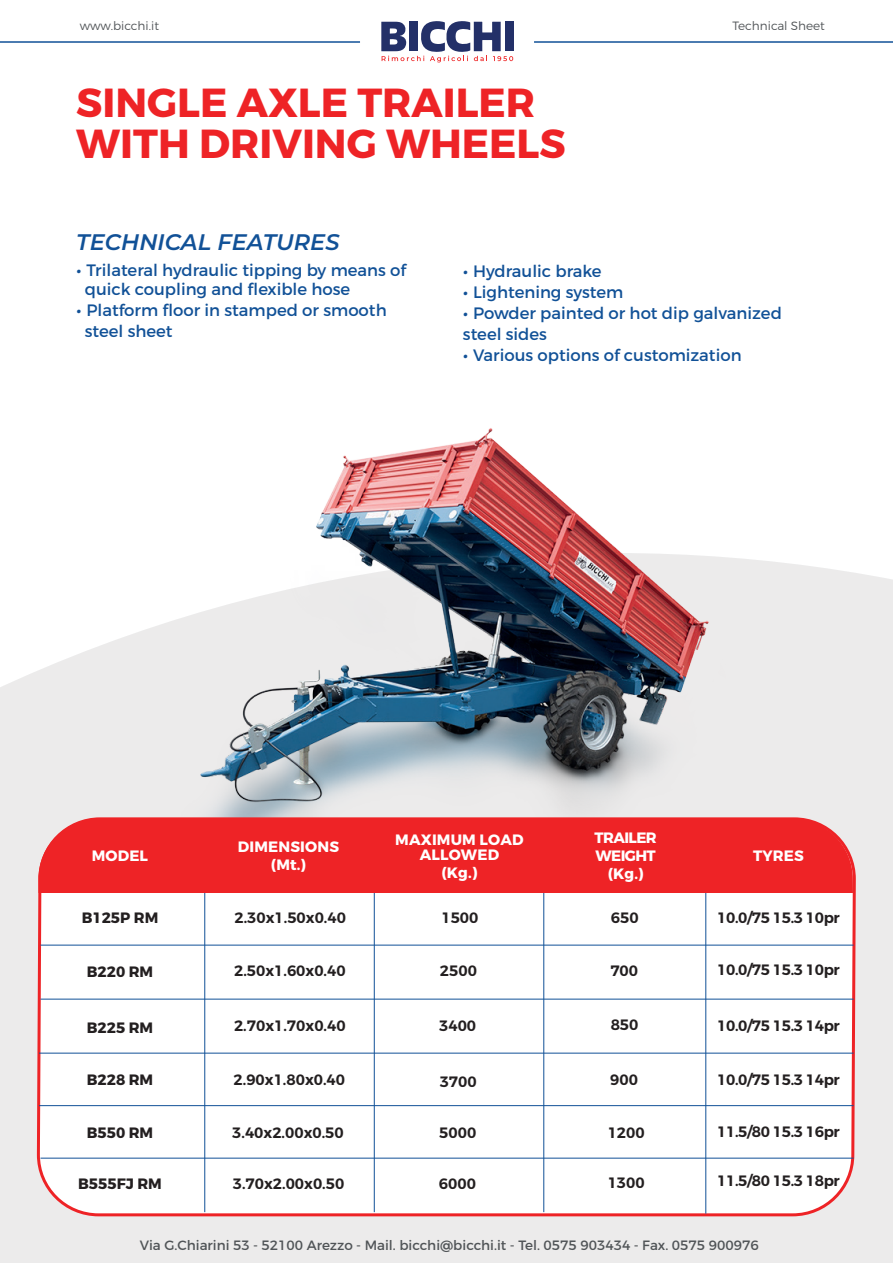
<style>
.page{position:relative;width:893px;height:1263px;background:#fff}
.page>*{position:absolute;margin:0;border:0;box-sizing:border-box;transform-origin:0 0}
.t1{font:700 40.5px/40.5px "Montserrat";color:#ee2326}
.t2{font:italic 600 22.5px "Montserrat";color:#115197}
.t3{font:16.5px/21px "Montserrat";color:#115197}
.t4{font:600 15px "Montserrat";color:#231f20}
.t5{font:600 15px "Montserrat";letter-spacing:-.025em;color:#231f20}
.t6{font:700 15px/18px "Montserrat";letter-spacing:.01em;color:#fff;text-align:center}
.t7{font:700 15px "Montserrat";color:#231f20}
.t8{font:700 15px/18px "Montserrat";letter-spacing:-.04em;color:#fff;text-align:center}
.t9{font:13.5px "Montserrat";color:#505457}
.t10{font:300 12px "Montserrat";color:#505457}
.s1{font-weight:600;font-style:italic}
</style>
<div class="page">
<div style="left:0;top:570px;width:893px;height:693px;background:#ecebeb"></div>
<img style="left:47px;top:428px;width:787px;height:388px">
<hr style="left:534px;top:41px;width:359px;height:2px;background:#115197">
<hr style="left:0;top:41px;width:360px;height:2px;background:#115197">
<svg style="left:381px;top:21px;width:132px;height:41px"></svg>
<svg style="left:35px;top:816px;width:822px;height:402px"></svg>
<hr style="left:204px;top:819px;width:1px;height:393px;background:#115197">
<hr style="left:543px;top:890px;width:1px;height:322px;background:#115197">
<hr style="left:705px;top:890px;width:1px;height:324px;background:#115197">
<hr style="left:374px;top:890px;width:1px;height:322px;background:#115197">
<hr style="left:40px;top:945px;width:814px;height:1px;background:#115197">
<hr style="left:40px;top:999px;width:814px;height:1px;background:#115197">
<hr style="left:39px;top:1053px;width:815px;height:1px;background:#115197">
<hr style="left:39px;top:1105px;width:815px;height:1px;background:#115197">
<hr style="left:40px;top:1158px;width:814px;height:1px;background:#115197">
<div style="left:38px;top:819px;width:816px;height:74px;background:#ee2326"></div>
<p class="t10" style="left:80px;top:19px;width:81px">www.bicchi.it</p>
<h1 class="t1" style="left:76px;top:83px;width:491px">SINGLE AXLE TRAILER<br>WITH DRIVING WHEELS</h1>
<p class="t10" style="left:732px;top:19px;width:94px">Technical Sheet</p>
<h2 class="t2" style="left:76px;top:226px;width:265px">TECHNICAL FEATURES</h2>
<p class="t3" style="left:85px;top:260px;width:323px;line-height:19.5px;text-indent:-9px"><span class="s1">•</span> Trilateral hydraulic tipping by means of quick coupling and flexible hose</p>
<p class="t3" style="left:85px;top:300px;width:303px;text-indent:-9px"><span class="s1">•</span> Platform floor in stamped or smooth steel sheet</p>
<p class="t3" style="left:463px;top:260px;width:140px"><span class="s1">•</span> Hydraulic brake</p>
<p class="t3" style="left:463px;top:281px;width:162px"><span class="s1">•</span> Lightening system</p>
<p class="t3" style="left:463px;top:302px;width:320px"><span class="s1">•</span> Powder painted or hot dip galvanized steel sides</p>
<p class="t3" style="left:463px;top:344px;width:280px"><span class="s1">•</span> Various options of customization</p>
<p class="t6" style="left:92px;top:847px;width:58px">MODEL</p>
<p class="t6" style="left:238px;top:838px;width:103px">DIMENSIONS (Mt.)</p>
<p class="t6" style="left:395px;top:832px;width:130px;line-height:15px">MAXIMUM LOAD<br>ALLOWED</p>
<p class="t6" style="left:442px;top:863px;width:37px">(Kg.)</p>
<p class="t8" style="left:595px;top:829px;width:64px">TRAILER<br>WEIGHT (Kg.)</p>
<p class="t6" style="left:753px;top:847px;width:52px">TYRES</p>
<p class="t7" style="left:82px;top:908px;width:78px">B125P RM</p>
<p class="t4" style="left:234px;top:908px;width:113px">2.30x1.50x0.40</p>
<p class="t4" style="left:611px;top:908px;width:29px">650</p>
<p class="t5" style="left:717px;top:908px;width:124px">10.0/75 15.3 10pr</p>
<p class="t4" style="left:441px;top:908px;width:39px">1500</p>
<p class="t7" style="left:87px;top:962px;width:68px">B220 RM</p>
<p class="t4" style="left:234px;top:961px;width:113px">2.50x1.60x0.40</p>
<p class="t4" style="left:440px;top:961px;width:39px">2500</p>
<p class="t4" style="left:610px;top:961px;width:29px">700</p>
<p class="t5" style="left:717px;top:961px;width:124px">10.0/75 15.3 10pr</p>
<p class="t7" style="left:87px;top:1018px;width:68px">B225 RM</p>
<p class="t4" style="left:234px;top:1016px;width:113px">2.70x1.70x0.40</p>
<p class="t4" style="left:439px;top:1016px;width:39px">3400</p>
<p class="t7" style="left:87px;top:1070px;width:68px">B228 RM</p>
<p class="t4" style="left:234px;top:1070px;width:113px">2.90x1.80x0.40</p>
<p class="t4" style="left:440px;top:1072px;width:39px">3700</p>
<p class="t7" style="left:87px;top:1123px;width:68px">B550 RM</p>
<p class="t4" style="left:232px;top:1123px;width:113px">3.40x2.00x0.50</p>
<p class="t4" style="left:439px;top:1123px;width:39px">5000</p>
<p class="t7" style="left:78px;top:1174px;width:85px">B555FJ RM</p>
<p class="t4" style="left:233px;top:1174px;width:113px">3.70x2.00x0.50</p>
<p class="t4" style="left:439px;top:1174px;width:39px">6000</p>
<p class="t4" style="left:611px;top:1015px;width:29px">850</p>
<p class="t4" style="left:610px;top:1071px;width:29px">900</p>
<p class="t4" style="left:608px;top:1123px;width:39px">1200</p>
<p class="t4" style="left:608px;top:1173px;width:39px">1300</p>
<p class="t5" style="left:717px;top:1016px;width:124px">10.0/75 15.3 14pr</p>
<p class="t5" style="left:717px;top:1070px;width:124px">10.0/75 15.3 14pr</p>
<p class="t5" style="left:717px;top:1123px;width:124px">11.5/80 15.3 16pr</p>
<p class="t5" style="left:717px;top:1171px;width:124px">11.5/80 15.3 18pr</p>
<p class="t9" style="left:140px;top:1237px;width:620px">Via G.Chiarini 53 - 52100 Arezzo - Mail. bicchi@bicchi.it - Tel. 0575 903434 - Fax. 0575 900976</p>
</div>
